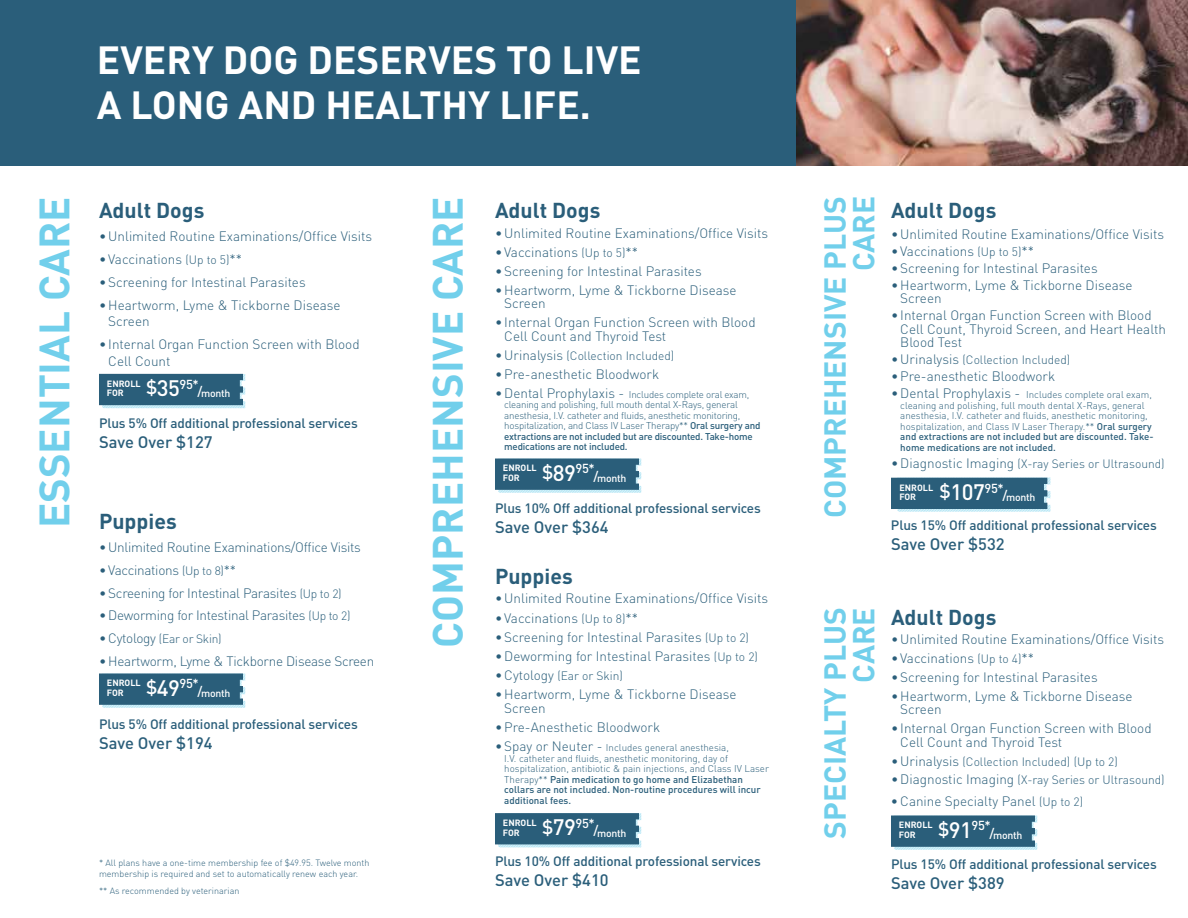
<style>
.page{position:relative;width:1188px;height:918px;background:#fff}
.page>*{position:absolute;margin:0;border:0;box-sizing:border-box;transform-origin:0 0}
.t1{font:700 41.85px "DIN";color:#71cfeb}
.t2{font:700 38.85px/44.5px "DIN";color:#fff}
.t3{font:700 30px/28.5px "DIN";color:#71cfeb;text-align:right}
.t4{font:500 22.2px "DIN";color:#fff}
.t5{font:700 21.3px "DIN";color:#2a5e7a}
.t6{font:500 16.5px "DIN";color:#2a5e7a}
.t7{font:300 13.5px/13.5px "DIN";color:#2a5e7a}
.t8{font:500 13.5px "DIN";letter-spacing:-.01em;color:#2a5e7a}
.t9{font:300 13.5px "DIN";letter-spacing:-.02em;color:#2a5e7a}
.t10{font:300 12px "DIN";color:#2a5e7a}
.t11{font:300 12px "DIN";letter-spacing:-.02em;color:#2a5e7a}
.t12{font:500 10.5px "DIN";letter-spacing:-.025em;color:#fff}
.t13{font:300 9.75px/10.5px "DIN";color:#2a5e7a}
.t14{font:300 9.75px/10.5px "DIN";letter-spacing:-.02em;color:#2a5e7a}
.t15{font:300 9px/10.5px "DIN";color:#2a5e7a}
.t16{font:700 9px/9.4px "DIN";color:#fff}
.s1{font-size:12px}
.s2{font-size:13.5px}
.s3{font-weight:500}
.s4{font-weight:500;font-size:22.2px}
.s5{font-size:12.9px}
.s6{font-size:18.6px}
</style>
<div class="page">
<div style="left:0;top:0;width:796px;height:166px;background:#2a5e7a"></div>
<img style="left:796px;top:0;width:392px;height:166px">
<svg style="left:495px;top:813px;width:147px;height:34px;background:#3b6d87"></svg>
<svg style="left:891px;top:478px;width:160px;height:34px;background:#3d6e88"></svg>
<svg style="left:99px;top:374px;width:147px;height:34px;background:#3b6d87"></svg>
<svg style="left:495px;top:459px;width:147px;height:34px;background:#3d6f89"></svg>
<svg style="left:891px;top:816px;width:147px;height:34px;background:#3d6f89"></svg>
<svg style="left:99px;top:673px;width:147px;height:35px;background:#40718a"></svg>
<h2 class="t2" style="left:97px;top:36px;width:546px">EVERY DOG DESERVES TO LIVE<br>A LONG AND HEALTHY LIFE.</h2>
<h1 class="t1" style="left:27px;top:528px;width:333px;rotate:-90deg">ESSENTIAL CARE</h1>
<h1 class="t1" style="left:421px;top:648px;width:453px;rotate:-90deg">COMPREHENSIVE CARE</h1>
<h3 class="t3" style="left:820px;top:518px;width:323px;rotate:-90deg">COMPREHENSIVE PLUS<br>CARE</h3>
<h3 class="t5" style="left:99px;top:197px;width:107px">Adult Dogs</h3>
<p class="t7" style="left:99px;top:230px;width:275px">•Unlimited Routine Examinations/Office Visits</p>
<p class="t7" style="left:99px;top:253px;width:145px">• Vaccinations <span class="s1">(Up to 5)</span>**</p>
<p class="t7" style="left:99px;top:276px;width:208px">•Screening for Intestinal Parasites</p>
<p class="t7" style="left:108px;top:297px;width:234px;line-height:16.2px;text-indent:-9px">•Heartworm, Lyme &amp; Tickborne Disease<br>Screen</p>
<p class="t7" style="left:108px;top:336px;width:253px;line-height:16.2px;text-indent:-9px">• Internal Organ Function Screen with Blood<br>Cell Count</p>
<h3 class="t5" style="left:495px;top:197px;width:107px">Adult Dogs</h3>
<p class="t7" style="left:495px;top:226px;width:275px">•Unlimited Routine Examinations/Office Visits</p>
<p class="t7" style="left:495px;top:245px;width:145px">• Vaccinations <span class="s1">(Up to 5)</span>**</p>
<p class="t7" style="left:495px;top:264px;width:208px">•Screening for Intestinal Parasites</p>
<p class="t7" style="left:504px;top:283px;width:234px;text-indent:-9px">•Heartworm, Lyme &amp; Tickborne Disease<br>Screen</p>
<p class="t7" style="left:504px;top:315px;width:253px;text-indent:-9px">• Internal Organ Function Screen with Blood<br>Cell Count and Thyroid Test</p>
<p class="t10" style="left:495px;top:348px;width:181px"><span class="s2">•Urinalysis</span> (Collection Included)</p>
<p class="t7" style="left:495px;top:367px;width:166px">•Pre-anesthetic Bloodwork</p>
<p class="t14" style="left:504px;top:389px;width:258px;text-indent:-9px"><span class="s2">• Dental Prophylaxis -</span> Includes complete oral exam, cleaning and polishing, full mouth dental X-Rays, general anesthesia, I.V. catheter and fluids, anesthetic monitoring, hospitalization, and Class IV Laser Therapy** <span class="s3">Oral surgery and extractions are not included but are discounted. Take-home medications are not included.</span></p>
<p class="t16" style="left:107px;top:378px;width:93px">ENROLL<br>FOR <sup>$</sup><span class="s4">35</span><sup>95*</sup></p>
<p class="t12" style="left:198px;top:387px;width:34px"><span class="s5">/</span>month</p>
<p class="t8" style="left:99px;top:415px;width:260px">Plus 5% Off additional professional services</p>
<p class="t6" style="left:99px;top:432px;width:115px">Save Over $127</p>
<p class="t16" style="left:503px;top:463px;width:93px">ENROLL<br>FOR <sup>$</sup><span class="s4">89</span><sup>95*</sup></p>
<p class="t12" style="left:594px;top:471px;width:34px"><span class="s5">/</span>month</p>
<p class="t8" style="left:495px;top:499px;width:267px">Plus 10% Off additional professional services</p>
<p class="t6" style="left:495px;top:516px;width:115px">Save Over $364</p>
<h3 class="t5" style="left:99px;top:507px;width:79px">Puppies</h3>
<p class="t9" style="left:99px;top:538px;width:263px">• Unlimited Routine Examinations/Office Visits</p>
<p class="t9" style="left:99px;top:561px;width:139px">• Vaccinations <span class="s1">(Up to 8)</span>**</p>
<p class="t9" style="left:99px;top:584px;width:244px">• Screening for Intestinal Parasites <span class="s1">(Up to 2)</span></p>
<p class="t9" style="left:99px;top:607px;width:253px">• Deworming for Intestinal Parasites <span class="s1">(Up to 2)</span></p>
<p class="t11" style="left:99px;top:632px;width:124px"><span class="s2">• Cytology</span> (Ear or Skin)</p>
<p class="t9" style="left:99px;top:653px;width:277px">• Heartworm, Lyme &amp; Tickborne Disease Screen</p>
<h3 class="t5" style="left:495px;top:563px;width:79px">Puppies</h3>
<p class="t7" style="left:495px;top:592px;width:275px">•Unlimited Routine Examinations/Office Visits</p>
<p class="t7" style="left:495px;top:611px;width:145px">• Vaccinations <span class="s1">(Up to 8)</span>**</p>
<p class="t7" style="left:495px;top:630px;width:256px">•Screening for Intestinal Parasites <span class="s1">(Up to 2)</span></p>
<p class="t7" style="left:495px;top:649px;width:264px">•Deworming for Intestinal Parasites <span class="s1">(Up to 2)</span></p>
<p class="t10" style="left:495px;top:668px;width:129px"><span class="s2">•Cytology</span> (Ear or Skin)</p>
<p class="t7" style="left:504px;top:688px;width:234px;text-indent:-9px">•Heartworm, Lyme &amp; Tickborne Disease<br>Screen</p>
<p class="t7" style="left:495px;top:720px;width:167px">•Pre-Anesthetic Bloodwork</p>
<p class="t13" style="left:504px;top:742px;width:266px;text-indent:-9px"><span class="s2">•Spay or Neuter -</span> Includes general anesthesia,<br>I.V. catheter and fluids, anesthetic monitoring, day of hospitalization, antibiotic &amp; pain injections, and Class IV Laser Therapy** <span class="s3">Pain medication to go home and Elizabethan collars are not included. Non-routine procedures will incur additional fees.</span></p>
<h3 class="t3" style="left:820px;top:839px;width:233px;rotate:-90deg">SPECIALTY PLUS<br>CARE</h3>
<p class="t16" style="left:107px;top:678px;width:93px">ENROLL<br>FOR <sup>$</sup><span class="s4">49</span><sup>95*</sup></p>
<p class="t12" style="left:198px;top:686px;width:34px"><span class="s5">/</span>month</p>
<p class="t8" style="left:99px;top:716px;width:260px">Plus 5% Off additional professional services</p>
<p class="t6" style="left:99px;top:732px;width:115px">Save Over $194</p>
<p class="t16" style="left:503px;top:818px;width:93px">ENROLL<br>FOR <sup>$</sup><span class="s4">79</span><sup>95*</sup></p>
<p class="t12" style="left:594px;top:826px;width:34px"><span class="s5">/</span>month</p>
<p class="t15" style="left:99px;top:858px;width:272px">* All plans have a one-time membership fee of $49.95. Twelve month membership is required and set to automatically renew each year.</p>
<p class="t15" style="left:99px;top:886px;width:142px">** As recommended by veterinarian</p>
<p class="t8" style="left:495px;top:853px;width:267px">Plus 10% Off additional professional services</p>
<p class="t6" style="left:495px;top:870px;width:115px">Save Over $410</p>
<h3 class="t5" style="left:891px;top:197px;width:107px">Adult Dogs</h3>
<p class="t7" style="left:891px;top:227px;width:275px">•Unlimited Routine Examinations/Office Visits</p>
<p class="t7" style="left:891px;top:244px;width:145px">• Vaccinations <span class="s1">(Up to 5)</span>**</p>
<p class="t7" style="left:891px;top:261px;width:208px">•Screening for Intestinal Parasites</p>
<p class="t7" style="left:900px;top:278px;width:234px;text-indent:-9px">•Heartworm, Lyme &amp; Tickborne Disease<br>Screen</p>
<p class="t7" style="left:900px;top:308px;width:267px;text-indent:-9px">• Internal Organ Function Screen with Blood<br>Cell Count, Thyroid Screen, and Heart Health<br>Blood Test</p>
<p class="t10" style="left:891px;top:352px;width:181px"><span class="s2">•Urinalysis</span> (Collection Included)</p>
<p class="t7" style="left:891px;top:369px;width:166px">•Pre-anesthetic Bloodwork</p>
<p class="t13" style="left:900px;top:389px;width:255px;text-indent:-9px"><span class="s2">•Dental Prophylaxis -</span> Includes complete oral exam, cleaning and polishing, full mouth dental X-Rays, general anesthesia, I.V. catheter and fluids, anesthetic monitoring, hospitalization, and Class IV Laser Therapy.** <span class="s3">Oral surgery and extractions are not included but are discounted. Take&shy;home medications are not included.</span></p>
<p class="t10" style="left:891px;top:456px;width:275px"><span class="s2">•Diagnostic Imaging</span> (X-ray Series or Ultrasound)</p>
<p class="t16" style="left:899px;top:482px;width:35px">ENROLL<br>FOR</p>
<h3 class="t4" style="left:940px;top:478px;width:66px"><span class="s6">$</span>107<sup>95*</sup></h3>
<p class="t12" style="left:1003px;top:491px;width:34px"><span class="s5">/</span>month</p>
<p class="t8" style="left:891px;top:517px;width:267px">Plus 15% Off additional professional services</p>
<p class="t6" style="left:891px;top:534px;width:115px">Save Over $532</p>
<h3 class="t5" style="left:891px;top:604px;width:107px">Adult Dogs</h3>
<p class="t7" style="left:891px;top:632px;width:275px">•Unlimited Routine Examinations/Office Visits</p>
<p class="t7" style="left:891px;top:651px;width:145px">• Vaccinations <span class="s1">(Up to 4)</span>**</p>
<p class="t7" style="left:891px;top:670px;width:208px">•Screening for Intestinal Parasites</p>
<p class="t7" style="left:900px;top:689px;width:234px;text-indent:-9px">•Heartworm, Lyme &amp; Tickborne Disease<br>Screen</p>
<p class="t7" style="left:900px;top:721px;width:253px;text-indent:-9px">• Internal Organ Function Screen with Blood<br>Cell Count and Thyroid Test</p>
<p class="t10" style="left:891px;top:754px;width:228px"><span class="s2">•Urinalysis</span> (Collection Included) (Up to 2)</p>
<p class="t10" style="left:891px;top:773px;width:275px"><span class="s2">•Diagnostic Imaging</span> (X-ray Series or Ultrasound)</p>
<p class="t7" style="left:891px;top:794px;width:194px">•Canine Specialty Panel <span class="s1">(Up to 2)</span></p>
<p class="t16" style="left:899px;top:820px;width:93px">ENROLL<br>FOR <sup>$</sup><span class="s4">91</span><sup>95*</sup></p>
<p class="t12" style="left:990px;top:828px;width:34px"><span class="s5">/</span>month</p>
<p class="t8" style="left:891px;top:855px;width:267px">Plus 15% Off additional professional services</p>
<p class="t6" style="left:891px;top:872px;width:115px">Save Over $389</p>
</div>
